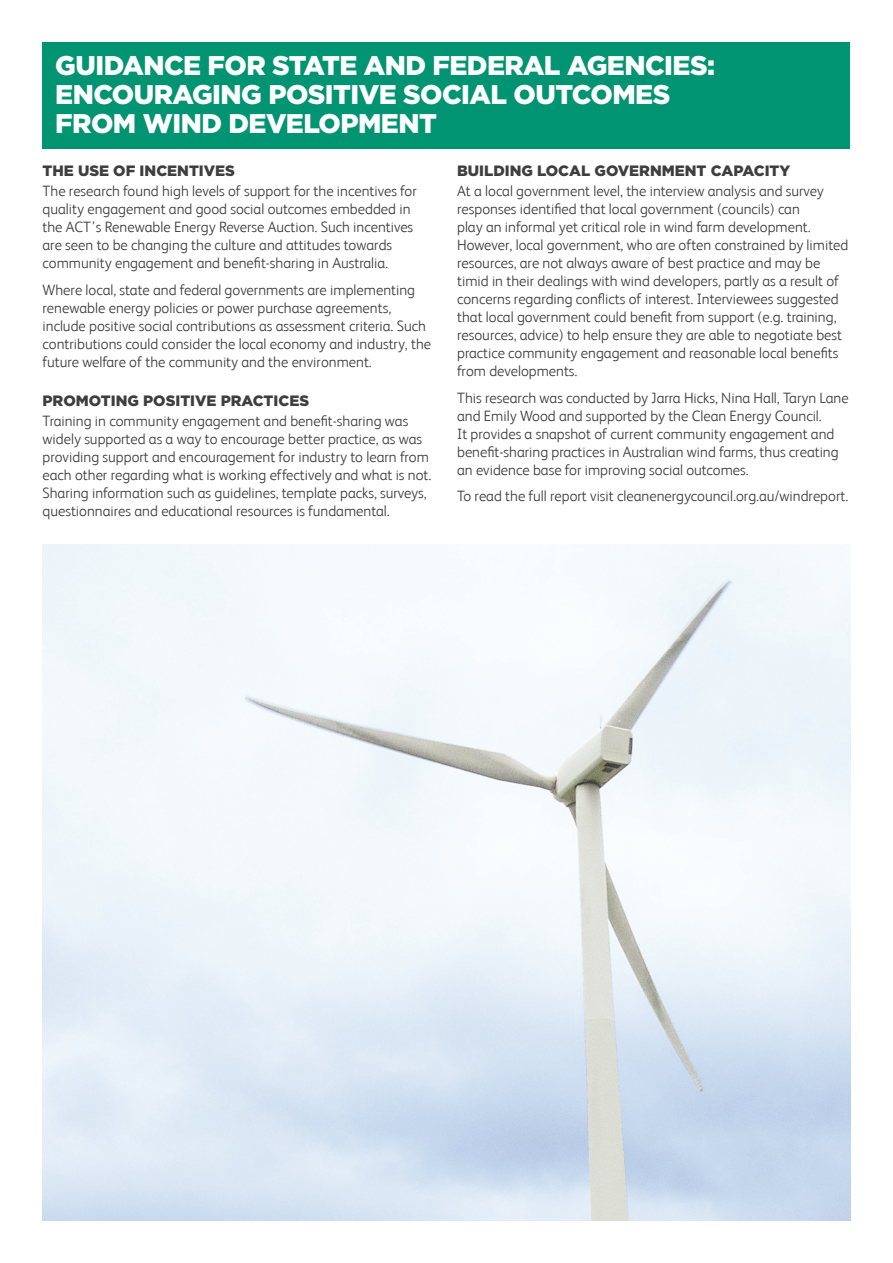
<style>
.page{position:relative;width:893px;height:1263px;background:#fff}
.page>*{position:absolute;margin:0;border:0;box-sizing:border-box;transform-origin:0 0}
.t1{font:900 27px/29px "Gotham";letter-spacing:-.02em;color:#fff}
.t2{font:300 15px/18px "FS Albert";color:#3e3e3f}
.t3{font:900 15px "Gotham";color:#3e3e3f}
</style>
<div class="page">
<div style="left:43px;top:43px;width:807px;height:106px;background:#009473"></div>
<img style="left:43px;top:544px;width:807px;height:676px">
<h1 class="t1" style="left:55px;top:51px;width:661px">GUIDANCE FOR STATE AND FEDERAL AGENCIES:<br>ENCOURAGING POSITIVE SOCIAL OUTCOMES<br>FROM WIND DEVELOPMENT</h1>
<p class="t3" style="left:43px;top:162px;width:194px">THE USE OF INCENTIVES</p>
<p class="t2" style="left:43px;top:182px;width:376px">The research found high levels of support for the incentives for quality engagement and good social outcomes embedded in the ACT’s Renewable Energy Reverse Auction. Such incentives are seen to be changing the culture and attitudes towards community engagement and benefit-sharing in Australia.</p>
<p class="t2" style="left:43px;top:281px;width:390px">Where local, state and federal governments are implementing renewable energy policies or power purchase agreements, include positive social contributions as assessment criteria. Such contributions could consider the local economy and industry, the future welfare of the community and the environment.</p>
<p class="t3" style="left:43px;top:392px;width:268px">PROMOTING POSITIVE PRACTICES</p>
<p class="t2" style="left:43px;top:412px;width:390px">Training in community engagement and benefit-sharing was widely supported as a way to encourage better practice, as was providing support and encouragement for industry to learn from each other regarding what is working effectively and what is not.<br>Sharing information such as guidelines, template packs, surveys, questionnaires and educational resources is fundamental.</p>
<p class="t3" style="left:457px;top:162px;width:335px">BUILDING LOCAL GOVERNMENT CAPACITY</p>
<p class="t2" style="left:457px;top:182px;width:393px">At a local government level, the interview analysis and survey responses identified that local government (councils) can<br>play an informal yet critical role in wind farm development.<br>However, local government, who are often constrained by limited resources, are not always aware of best practice and may be timid in their dealings with wind developers, partly as a result of concerns regarding conflicts of interest. Interviewees suggested that local government could benefit from support (e.g. training, resources, advice) to help ensure they are able to negotiate best practice community engagement and reasonable local benefits from developments.</p>
<p class="t2" style="left:457px;top:389px;width:393px">This research was conducted by Jarra Hicks, Nina Hall, Taryn Lane and Emily Wood and supported by the Clean Energy Council.<br>It provides a snapshot of current community engagement and benefit-sharing practices in Australian wind farms, thus creating an evidence base for improving social outcomes.</p>
<p class="t2" style="left:457px;top:487px;width:393px">To read the full report visit cleanenergycouncil.org.au/windreport.</p>
</div>
